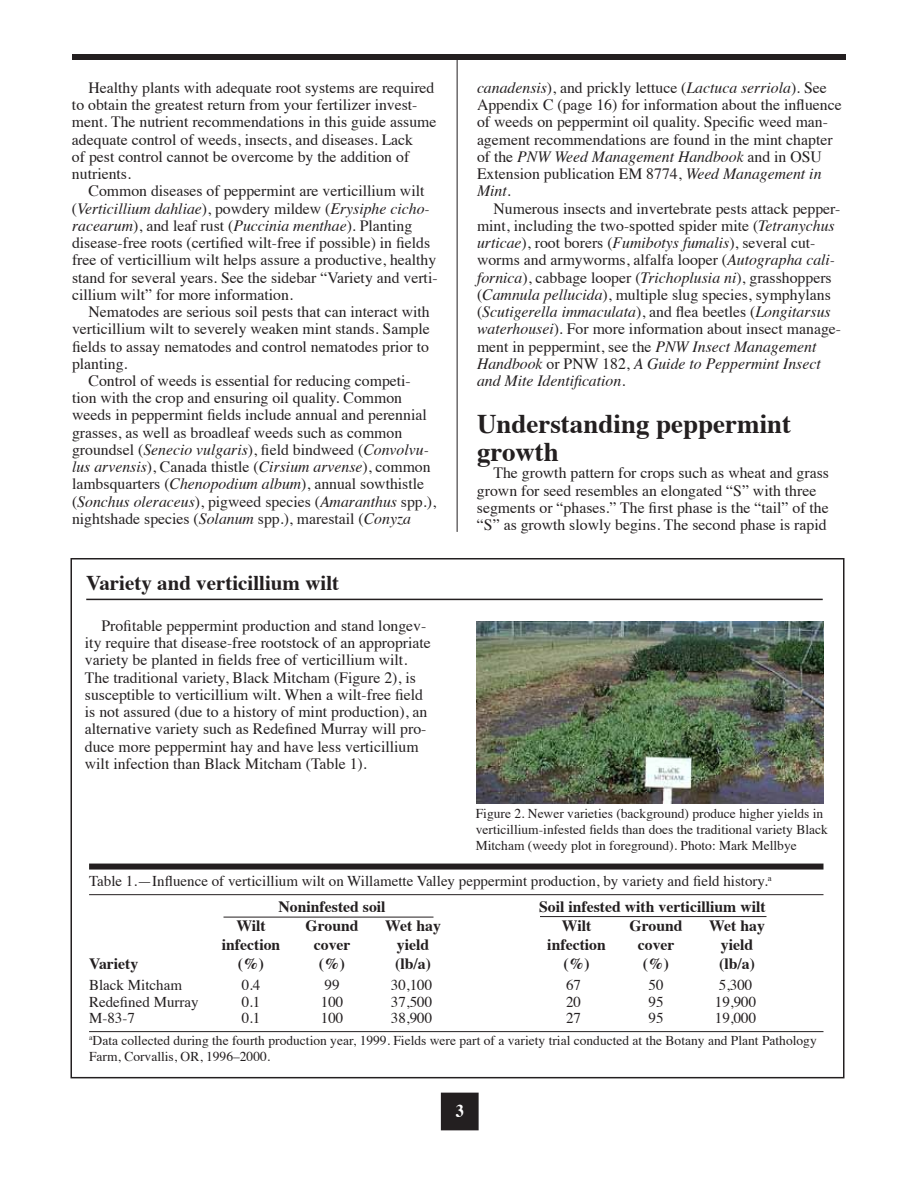
<style>
.page{position:relative;width:918px;height:1188px;background:#fff}
.page>*{position:absolute;margin:0;border:0;box-sizing:border-box;transform-origin:0 0}
.t1{font:700 27px/28.5px "Times";color:#231f20}
.t2{font:700 21px "Times";color:#231f20}
.t3{font:700 18px "Times";color:#fff;scale:.9 1}
.t4{font:15.75px/17.2px "Times";color:#231f20}
.t5{font:700 15.75px "Times";color:#231f20}
.t6{font:15px "Times";color:#231f20}
.t7{font:13.5px/16.2px "Times";color:#231f20}
.s1{font-style:italic}
</style>
<div class="page">
<div style="left:441px;top:1093px;width:37px;height:37px;background:#231f20"></div>
<div style="left:72px;top:54px;width:774px;height:6px;background:#231f20"></div>
<hr style="left:457px;top:58px;width:1px;height:474px;background:#231f20">
<hr style="left:86px;top:599px;width:737px;height:1px;background:#231f20">
<div style="left:89px;top:864px;width:735px;height:6px;background:#231f20"></div>
<hr style="left:89px;top:894px;width:735px;height:1px;background:#231f20">
<hr style="left:89px;top:1031px;width:735px;height:1px;background:#231f20">
<img style="left:476px;top:621px;width:348px;height:183px">
<hr style="left:224px;top:917px;width:210px;height:1px;background:#231f20">
<hr style="left:540px;top:916px;width:226px;height:1px;background:#231f20">
<p class="t4" style="left:72px;top:78px;width:366px;text-indent:17px">Healthy plants with adequate root systems are required to obtain the greatest return from your fertilizer invest&shy;ment. The nutrient recommendations in this guide assume adequate control of weeds, insects, and diseases. Lack<br>of pest control cannot be overcome by the addition of nutrients.</p>
<p class="t4" style="left:72px;top:181px;width:367px;text-indent:17px">Common diseases of peppermint are verticillium wilt (<span class="s1">Verticillium dahliae</span>), powdery mildew (<span class="s1">Erysiphe cicho&shy;racearum</span>), and leaf rust (<span class="s1">Puccinia menthae</span>). Planting disease-free roots (certified wilt-free if possible) in fields free of verticillium wilt helps assure a productive, healthy stand for several years. See the sidebar “Variety and verti&shy;cillium wilt” for more information.</p>
<p class="t4" style="left:72px;top:302px;width:359px;text-align:justify;text-indent:17px">Nematodes are serious soil pests that can interact with verticillium wilt to severely weaken mint stands. Sample fields to assay nematodes and control nematodes prior to planting.</p>
<p class="t4" style="left:72px;top:371px;width:365px;text-indent:16px">Control of weeds is essential for reducing competi&shy;tion with the crop and ensuring oil quality. Common weeds in peppermint fields include annual and perennial grasses, as well as broadleaf weeds such as common groundsel (<span class="s1">Senecio vulgaris</span>), field bindweed (<span class="s1">Convolvu&shy;lus arvensis</span>), Canada thistle (<span class="s1">Cirsium arvense</span>), common lambsquarters (<span class="s1">Chenopodium album</span>), annual sowthistle (<span class="s1">Sonchus oleraceus</span>), pigweed species (<span class="s1">Amaranthus</span> spp.), nightshade species (<span class="s1">Solanum</span> spp.), marestail (<span class="s1">Conyza</span></p>
<h2 class="t2" style="left:86px;top:562px;width:254px">Variety and verticillium wilt</h2>
<p class="t4" style="left:85px;top:616px;width:347px;text-indent:16px">Profitable peppermint production and stand longev&shy;ity require that disease-free rootstock of an appropriate variety be planted in fields free of verticillium wilt.<br>The traditional variety, Black Mitcham (Figure 2), is susceptible to verticillium wilt. When a wilt-free field is not assured (due to a history of mint production), an alternative variety such as Redefined Murray will pro&shy;duce more peppermint hay and have less verticillium wilt infection than Black Mitcham (Table 1).</p>
<p class="t4" style="left:477px;top:78px;width:366px"><span class="s1">canadensis</span>), and prickly lettuce (<span class="s1">Lactuca serriola</span>). See Appendix C (page 16) for information about the influence of weeds on peppermint oil quality. Specific weed man&shy;agement recommendations are found in the mint chapter of the <span class="s1">PNW Weed Management Handbook</span> and in OSU Extension publication EM 8774, <span class="s1">Weed Management in Mint</span>.</p>
<p class="t4" style="left:477px;top:198px;width:366px;text-indent:16px">Numerous insects and invertebrate pests attack pepper&shy;mint, including the two-spotted spider mite (<span class="s1">Tetranychus urticae</span>), root borers (<span class="s1">Fumibotys fumalis</span>), several cut&shy;worms and armyworms, alfalfa looper (<span class="s1">Autographa cali&shy;fornica</span>), cabbage looper (<span class="s1">Trichoplusia ni</span>), grasshoppers (<span class="s1">Camnula pellucida</span>), multiple slug species, symphylans (<span class="s1">Scutigerella immaculata</span>), and flea beetles (<span class="s1">Longitarsus waterhousei</span>). For more information about insect manage&shy;ment in peppermint, see the <span class="s1">PNW Insect Management Handbook</span> or PNW 182, <span class="s1">A Guide to Peppermint Insect and Mite Identification.</span></p>
<h1 class="t1" style="left:477px;top:406px;width:316px">Understanding peppermint growth</h1>
<p class="t4" style="left:477px;top:463px;width:353px;text-indent:17px">The growth pattern for crops such as wheat and grass grown for seed resembles an elongated “S” with three segments or “phases.” The first phase is the “tail” of the “S” as growth slowly begins. The second phase is rapid</p>
<p class="t7" style="left:476px;top:804px;width:354px">Figure 2. Newer varieties (background) produce higher yields in verticillium-infested fields than does the traditional variety Black<br>Mitcham (weedy plot in foreground). Photo: Mark Mellbye</p>
<p class="t6" style="left:89px;top:867px;width:684px">Table 1.—Influence of verticillium wilt on Willamette Valley peppermint production, by variety and field history.<sup>a</sup></p>
<p class="t5" style="left:279px;top:892px;width:109px">Noninfested soil</p>
<p class="t5" style="left:539px;top:892px;width:228px">Soil infested with verticillium wilt</p>
<p class="t5" style="left:236px;top:911px;width:31px">Wilt</p>
<p class="t5" style="left:306px;top:911px;width:55px">Ground</p>
<p class="t5" style="left:385px;top:911px;width:57px">Wet hay</p>
<p class="t5" style="left:562px;top:911px;width:31px">Wilt</p>
<p class="t5" style="left:630px;top:911px;width:55px">Ground</p>
<p class="t5" style="left:709px;top:911px;width:57px">Wet hay</p>
<p class="t5" style="left:222px;top:930px;width:60px">infection</p>
<p class="t5" style="left:314px;top:930px;width:38px">cover</p>
<p class="t5" style="left:397px;top:930px;width:34px">yield</p>
<p class="t5" style="left:547px;top:930px;width:60px">infection</p>
<p class="t5" style="left:638px;top:930px;width:38px">cover</p>
<p class="t5" style="left:721px;top:930px;width:34px">yield</p>
<p class="t5" style="left:89px;top:949px;width:51px">Variety</p>
<p class="t5" style="left:238px;top:949px;width:28px">(%)</p>
<p class="t5" style="left:319px;top:949px;width:28px">(%)</p>
<p class="t5" style="left:395px;top:949px;width:37px">(lb/a)</p>
<p class="t5" style="left:563px;top:949px;width:28px">(%)</p>
<p class="t5" style="left:643px;top:949px;width:28px">(%)</p>
<p class="t5" style="left:719px;top:949px;width:37px">(lb/a)</p>
<p class="t6" style="left:89px;top:971px;width:94px">Black Mitcham</p>
<p class="t6" style="left:242px;top:971px;width:20px">0.4</p>
<p class="t6" style="left:325px;top:971px;width:16px">99</p>
<p class="t6" style="left:391px;top:971px;width:43px">30,100</p>
<p class="t6" style="left:566px;top:971px;width:16px">67</p>
<p class="t6" style="left:649px;top:971px;width:16px">50</p>
<p class="t6" style="left:719px;top:971px;width:35px">5,300</p>
<p class="t6" style="left:89px;top:987px;width:111px">Redefined Murray</p>
<p class="t6" style="left:242px;top:987px;width:20px">0.1</p>
<p class="t6" style="left:321px;top:987px;width:24px">100</p>
<p class="t6" style="left:391px;top:987px;width:43px">37,500</p>
<p class="t6" style="left:566px;top:987px;width:16px">20</p>
<p class="t6" style="left:649px;top:987px;width:16px">95</p>
<p class="t6" style="left:715px;top:987px;width:43px">19,900</p>
<p class="t6" style="left:89px;top:1004px;width:47px">M-83-7</p>
<p class="t6" style="left:242px;top:1004px;width:20px">0.1</p>
<p class="t6" style="left:321px;top:1004px;width:24px">100</p>
<p class="t6" style="left:391px;top:1004px;width:43px">38,900</p>
<p class="t6" style="left:566px;top:1004px;width:16px">27</p>
<p class="t6" style="left:649px;top:1004px;width:16px">95</p>
<p class="t6" style="left:715px;top:1004px;width:43px">19,000</p>
<p class="t7" style="left:89px;top:1031px;width:729px;line-height:15.8px"><sup>a</sup>Data collected during the fourth production year, 1999. Fields were part of a variety trial conducted at the Botany and Plant Pathology<br>Farm, Corvallis, OR, 1996–2000.</p>
<p class="t3" style="left:456px;top:1093px;width:10px">3</p>
</div>
